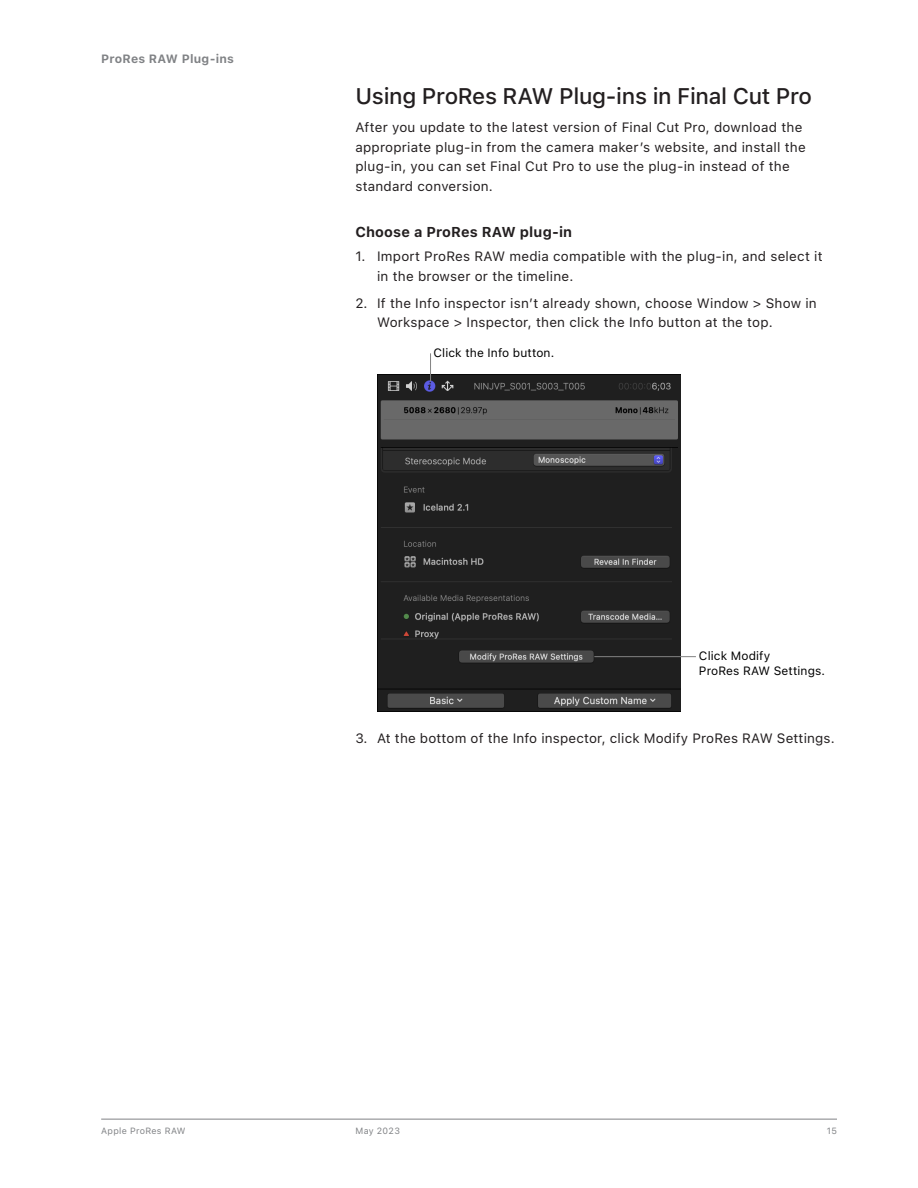
<style>
.page{position:relative;width:918px;height:1188px;background:#fff}
.page>*{position:absolute;margin:0;border:0;box-sizing:border-box;transform-origin:0 0}
.SFP-Level_1_Head{font:500 22.5px "SF Pro Text";letter-spacing:-.015em;color:#231f20}
.SFP-Task_Heading{font:700 14.25px "SF Pro Text";letter-spacing:.01em;color:#231f20}
.SFP-Body{font:13.5px/19.5px "SF Pro Text";letter-spacing:.015em;color:#231f20}
.t1{font:12px/15px "SF Pro Text";letter-spacing:.01em;color:#000}
.SFP-Header{font:700 12px "SF Pro Text";letter-spacing:.025em;color:#808285}
.t2{font:9px "SF Pro Text";letter-spacing:.035em;color:#808285}
</style>
<div class="page">
<hr style="left:101px;top:1119px;width:736px;height:1px;background:#808285">
<img style="left:378px;top:375px;width:303px;height:337px">
<svg style="left:430px;top:353px;width:1px;height:28px"></svg>
<hr style="left:594px;top:656px;width:102px;height:1px;background:#828282">
<p class="SFP-Header" style="left:101px;top:52px;width:134px">ProRes RAW Plug-ins</p>
<p class="SFP-Level_1_Head" style="left:355px;top:83px;width:458px">Using ProRes RAW Plug-ins in Final Cut Pro</p>
<p class="SFP-Body" style="left:355px;top:118px;width:452px">After you update to the latest version of Final Cut Pro, download the appropriate plug-in from the camera maker’s website, and install the plug-in, you can set Final Cut Pro to use the plug-in instead of the standard conversion.</p>
<p class="SFP-Task_Heading" style="left:355px;top:224px;width:218px">Choose a ProRes RAW plug-in</p>
<p class="SFP-Body" style="left:377px;top:247px;width:447px;text-indent:-22px">1. Import ProRes RAW media compatible with the plug-in, and select it in the browser or the timeline.</p>
<p class="SFP-Body" style="left:377px;top:293px;width:441px;text-indent:-22px">2. If the Info inspector isn’t already shown, choose Window &gt; Show in<br>Workspace &gt; Inspector, then click the Info button at the top.</p>
<p class="t1" style="left:434px;top:345px;width:122px">Click the Info button.</p>
<p class="t1" style="left:699px;top:649px;width:128px">Click Modify<br>ProRes RAW Settings.</p>
<p class="SFP-Body" style="left:355px;top:729px;width:481px">3. At the bottom of the Info inspector, click Modify ProRes RAW Settings.</p>
<p class="t2" style="left:101px;top:1126px;width:86px">Apple ProRes RAW</p>
<p class="t2" style="left:356px;top:1126px;width:46px">May 2023</p>
<p class="t2" style="left:827px;top:1126px;width:12px">15</p>
</div>
